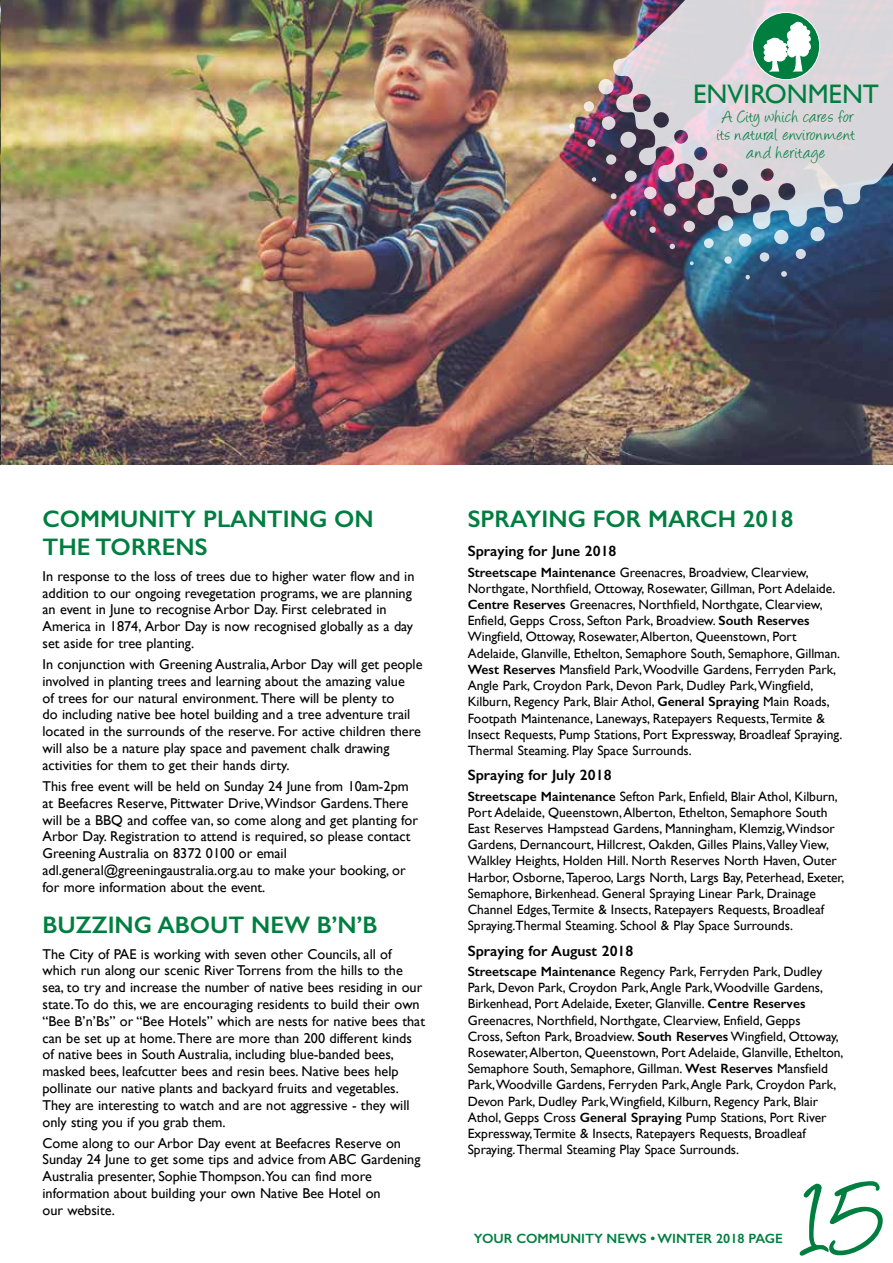
<style>
.page{position:relative;width:893px;height:1263px;background:#fff}
.page>*{position:absolute;margin:0;border:0;box-sizing:border-box;transform-origin:0 0}
.t1{font:120px "Angelina";color:#007e40}
.t2{font:26.7px "Gill Sans";color:#007e40}
.t3{font:600 24px/28.8px "Gill Sans";color:#007e40}
.t4{font:19.2px/18.1px "Angelina";letter-spacing:.04em;color:#007e40;text-align:center}
.t5{font:600 15px "Gill Sans";color:#000}
.t6{font:14.25px/16.8px "Gill Sans";color:#000}
.t7{font:13.5px/16.2px "Gill Sans";color:#000}
.t8{font:600 13.5px "Gill Sans";color:#007e40}
.s1{font-weight:600}
</style>
<div class="page">
<img style="left:0;top:0;width:893px;height:465px">
<svg style="left:745px;top:275px;width:5px;height:4px"></svg>
<img style="left:613px;top:0;width:280px;height:230px">
<svg style="left:598px;top:78px;width:16px;height:17px"></svg>
<svg style="left:774px;top:229px;width:15px;height:16px"></svg>
<svg style="left:810px;top:226px;width:15px;height:16px"></svg>
<svg style="left:601px;top:116px;width:36px;height:32px"></svg>
<svg style="left:717px;top:215px;width:35px;height:32px"></svg>
<svg style="left:644px;top:186px;width:13px;height:13px"></svg>
<svg style="left:663px;top:203px;width:13px;height:13px"></svg>
<svg style="left:624px;top:170px;width:13px;height:12px"></svg>
<svg style="left:683px;top:220px;width:12px;height:12px"></svg>
<svg style="left:583px;top:101px;width:11px;height:11px"></svg>
<svg style="left:606px;top:154px;width:11px;height:11px"></svg>
<svg style="left:795px;top:249px;width:11px;height:10px"></svg>
<svg style="left:704px;top:238px;width:10px;height:10px"></svg>
<svg style="left:759px;top:252px;width:10px;height:10px"></svg>
<svg style="left:587px;top:139px;width:9px;height:8px"></svg>
<svg style="left:724px;top:256px;width:8px;height:8px"></svg>
<svg style="left:630px;top:209px;width:6px;height:7px"></svg>
<svg style="left:649px;top:226px;width:7px;height:7px"></svg>
<svg style="left:611px;top:193px;width:6px;height:6px"></svg>
<svg style="left:781px;top:271px;width:6px;height:6px"></svg>
<svg style="left:669px;top:243px;width:6px;height:6px"></svg>
<svg style="left:569px;top:123px;width:6px;height:6px"></svg>
<svg style="left:592px;top:177px;width:4px;height:5px"></svg>
<svg style="left:690px;top:261px;width:4px;height:4px"></svg>
<svg style="left:752px;top:12px;width:68px;height:68px"></svg>
<div style="left:752px;top:12px;width:68px;height:68px;border:1px solid #fff;border-radius:50%"></div>
<svg style="left:762px;top:21px;width:50px;height:50px"></svg>
<h2 class="t2" style="left:693px;top:78px;width:187px">ENVIRONMENT</h2>
<h3 class="t4" style="left:717px;top:109px;width:139px">A City which cares for its natural environment and heritage</h3>
<h3 class="t3" style="left:43px;top:504px;width:333px">COMMUNITY PLANTING ON<br>THE TORRENS</h3>
<p class="t6" style="left:43px;top:567px;width:374px">In response to the loss of trees due to higher water flow and in addition to our ongoing revegetation programs, we are planning an event in June to recognise Arbor Day. First celebrated in America in 1874, Arbor Day is now recognised globally as a day set aside for tree planting.</p>
<p class="t6" style="left:43px;top:656px;width:381px">In conjunction with Greening Australia, Arbor Day will get people involved in planting trees and learning about the amazing value<br>of trees for our natural environment. There will be plenty to<br>do including native bee hotel building and a tree adventure trail located in the surrounds of the reserve. For active children there will also be a nature play space and pavement chalk drawing activities for them to get their hands dirty.</p>
<p class="t6" style="left:43px;top:777px;width:377px">This free event will be held on Sunday 24 June from 10am-2pm at Beefacres Reserve, Pittwater Drive, Windsor Gardens. There will be a BBQ and coffee van, so come along and get planting for Arbor Day. Registration to attend is required, so please contact Greening Australia on 8372 0100 or email adl.general@greeningaustralia.org.au to make your booking, or for more information about the event.</p>
<h3 class="t3" style="left:43px;top:910px;width:337px">BUZZING ABOUT NEW B’N’B</h3>
<p class="t6" style="left:43px;top:945px;width:384px">The City of PAE is working with seven other Councils, all of which run along our scenic River Torrens from the hills to the sea, to try and increase the number of native bees residing in our state. To do this, we are encouraging residents to build their own “Bee B’n’Bs” or “Bee Hotels” which are nests for native bees that can be set up at home. There are more than 200 different kinds of native bees in South Australia, including blue-banded bees, masked bees, leafcutter bees and resin bees. Native bees help pollinate our native plants and backyard fruits and vegetables.<br>They are interesting to watch and are not aggressive - they will only sting you if you grab them.</p>
<p class="t6" style="left:43px;top:1134px;width:379px">Come along to our Arbor Day event at Beefacres Reserve on Sunday 24 June to get some tips and advice from ABC Gardening Australia presenter, Sophie Thompson.You can find more information about building your own Native Bee Hotel on<br>our website.</p>
<h3 class="t3" style="left:468px;top:504px;width:327px">SPRAYING FOR MARCH 2018</h3>
<p class="t5" style="left:468px;top:542px;width:150px">Spraying for June 2018</p>
<p class="t7" style="left:468px;top:564px;width:376px"><span class="s1">Streetscape Maintenance</span> Greenacres, Broadview, Clearview, Northgate, Northfield, Ottoway, Rosewater, Gillman, Port Adelaide.<br><span class="s1">Centre Reserves</span> Greenacres, Northfield, Northgate, Clearview, Enfield, Gepps Cross, Sefton Park, Broadview. <span class="s1">South Reserves </span>Wingfield, Ottoway, Rosewater, Alberton, Queenstown, Port Adelaide, Glanville, Ethelton, Semaphore South, Semaphore, Gillman.<br><span class="s1">West Reserves</span> Mansfield Park, Woodville Gardens, Ferryden Park, Angle Park, Croydon Park, Devon Park, Dudley Park, Wingfield, Kilburn, Regency Park, Blair Athol, <span class="s1">General Spraying</span> Main Roads, Footpath Maintenance, Laneways, Ratepayers Requests, Termite &amp; Insect Requests, Pump Stations, Port Expressway, Broadleaf Spraying.<br>Thermal Steaming. Play Space Surrounds.</p>
<p class="t5" style="left:468px;top:766px;width:145px">Spraying for July 2018</p>
<p class="t7" style="left:468px;top:788px;width:378px"><span class="s1">Streetscape Maintenance</span> Sefton Park, Enfield, Blair Athol, Kilburn, Port Adelaide, Queenstown, Alberton, Ethelton, Semaphore South East Reserves Hampstead Gardens, Manningham, Klemzig, Windsor Gardens, Dernancourt, Hillcrest, Oakden, Gilles Plains,Valley View, Walkley Heights, Holden Hill. North Reserves North Haven, Outer Harbor, Osborne, Taperoo, Largs North, Largs Bay, Peterhead, Exeter, Semaphore, Birkenhead. General Spraying Linear Park, Drainage Channel Edges, Termite &amp; Insects, Ratepayers Requests, Broadleaf Spraying.Thermal Steaming. School &amp; Play Space Surrounds.</p>
<p class="t5" style="left:468px;top:941px;width:167px">Spraying for August 2018</p>
<p class="t7" style="left:468px;top:963px;width:377px"><span class="s1">Streetscape Maintenance</span> Regency Park, Ferryden Park, Dudley Park, Devon Park, Croydon Park, Angle Park, Woodville Gardens, Birkenhead, Port Adelaide, Exeter, Glanville. <span class="s1">Centre Reserves </span>Greenacres, Northfield, Northgate, Clearview, Enfield, Gepps<br>Cross, Sefton Park, Broadview. <span class="s1">South Reserves</span> Wingfield, Ottoway, Rosewater, Alberton, Queenstown, Port Adelaide, Glanville, Ethelton, Semaphore South, Semaphore, Gillman. <span class="s1">West Reserves</span> Mansfield Park, Woodville Gardens, Ferryden Park, Angle Park, Croydon Park, Devon Park, Dudley Park, Wingfield, Kilburn, Regency Park, Blair Athol, Gepps Cross <span class="s1">General Spraying</span> Pump Stations, Port River Expressway, Termite &amp; Insects, Ratepayers Requests, Broadleaf Spraying. Thermal Steaming Play Space Surrounds.</p>
<p class="t8" style="left:474px;top:1230px;width:310px">YOUR COMMUNITY NEWS • WINTER 2018 PAGE</p>
<h1 class="t1" style="left:803px;top:1166px;width:85px">15</h1>
</div>
